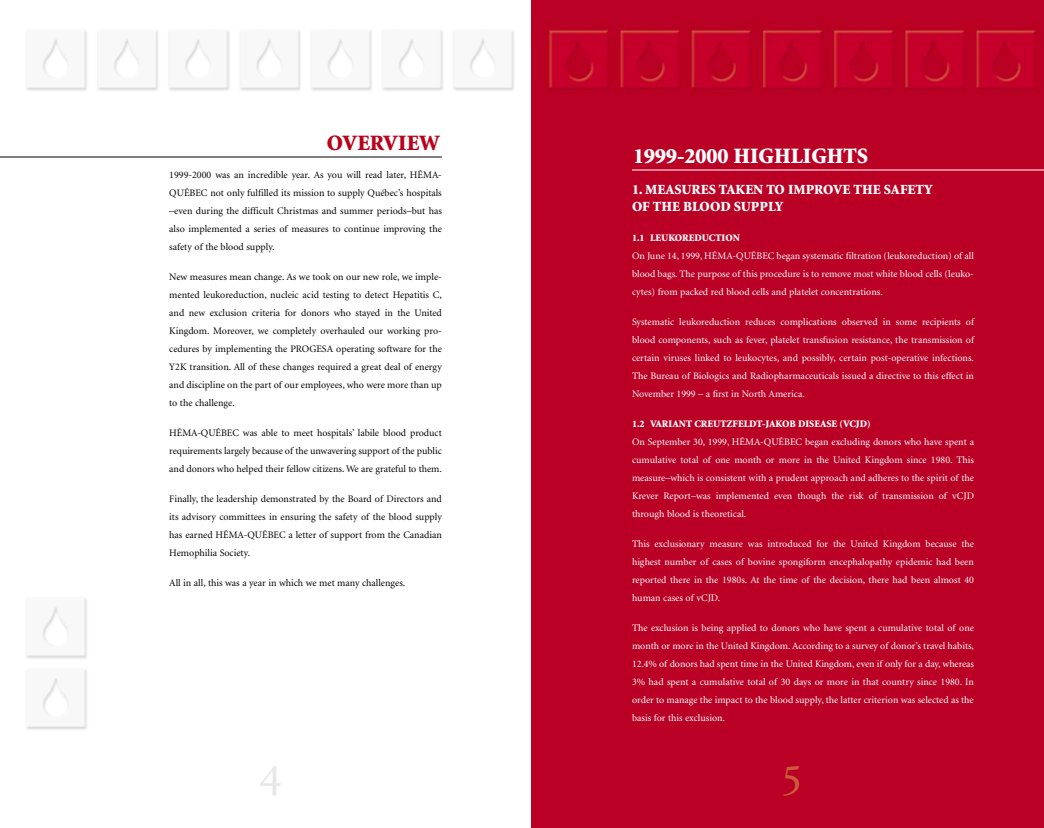
<style>
.page{position:relative;width:1044px;height:828px;background:#fff}
.page>*{position:absolute;margin:0;border:0;box-sizing:border-box;transform-origin:0 0}
.t1{font:900 22px "Minion";color:#fff}
.t2{font:900 22px "Minion";color:#bb001c}
.t3{font:900 14px/16.8px "Minion";color:#fff}
.t4{font:10px/18px "Minion";color:#fff;text-align:justify}
.t5{font:10px/18px "Minion";color:#000;text-align:justify}
.t6{font:900 10px "Minion";color:#fff}
</style>
<div class="page">
<div style="left:531px;top:0;width:513px;height:828px;background:#ba0025"></div>
<img style="left:26px;top:31px;width:488px;height:699px">
<div style="left:169px;top:171px;width:273px;height:491px;background:#fff"></div>
<hr style="left:0;top:156px;width:442px;height:2px;background:#000">
<hr style="left:632px;top:170px;width:412px;height:1px;background:#fff">
<svg style="left:783px;top:766px;width:16px;height:30px"></svg>
<h1 class="t2" style="left:327px;top:135px;width:115px">OVERVIEW</h1>
<p class="t5" style="left:169px;top:167px;width:274px">1999-2000 was an incredible year. As you will read later, HÉMA-QUÉBEC not only fulfilled its mission to supply Québec’s hospitals –even during the difficult Christmas and summer periods–but has also implemented a series of measures to continue improving the safety of the blood supply.</p>
<p class="t5" style="left:169px;top:269px;width:274px">New measures mean change. As we took on our new role, we imple&shy;mented leukoreduction, nucleic acid testing to detect Hepatitis C, and new exclusion criteria for donors who stayed in the United Kingdom. Moreover, we completely overhauled our working pro&shy;cedures by implementing the PROGESA operating software for the Y2K transition. All of these changes required a great deal of energy and discipline on the part of our employees, who were more than up to the challenge.</p>
<p class="t5" style="left:169px;top:425px;width:274px">HÉMA-QUÉBEC was able to meet hospitals’ labile blood product requirements largely because of the unwavering support of the public and donors who helped their fellow citizens. We are grateful to them.</p>
<p class="t5" style="left:169px;top:491px;width:274px">Finally, the leadership demonstrated by the Board of Directors and its advisory committees in ensuring the safety of the blood supply has earned HÉMA-QUÉBEC a letter of support from the Canadian Hemophilia Society.</p>
<p class="t5" style="left:169px;top:575px;width:238px">All in all, this was a year in which we met many challenges.</p>
<h1 class="t1" style="left:633px;top:148px;width:237px">1999-2000 HIGHLIGHTS</h1>
<h2 class="t3" style="left:632px;top:182px;width:302px">1. MEASURES TAKEN TO IMPROVE THE SAFETY<br>OF THE BLOOD SUPPLY</h2>
<p class="t6" style="left:632px;top:234px;width:109px">1.1 LEUKOREDUCTION</p>
<p class="t4" style="left:632px;top:247px;width:343px">On June 14, 1999, HÉMA-QUÉBEC began systematic filtration (leukoreduction) of all blood bags. The purpose of this procedure is to remove most white blood cells (leuko&shy;cytes) from packed red blood cells and platelet concentrations.</p>
<p class="t4" style="left:632px;top:313px;width:344px">Systematic leukoreduction reduces complications observed in some recipients of blood components, such as fever, platelet transfusion resistance, the transmission of certain viruses linked to leukocytes, and possibly, certain post-operative infections.<br>The Bureau of Biologics and Radiopharmaceuticals issued a directive to this effect in November 1999 – a first in North America.</p>
<p class="t6" style="left:632px;top:420px;width:240px">1.2 VARIANT CREUTZFELDT-JAKOB DISEASE (VCJD)</p>
<p class="t4" style="left:632px;top:433px;width:344px">On September 30, 1999, HÉMA-QUÉBEC began excluding donors who have spent a cumulative total of one month or more in the United Kingdom since 1980. This measure–which is consistent with a prudent approach and adheres to the spirit of the Krever Report–was implemented even though the risk of transmission of vCJD through blood is theoretical.</p>
<p class="t4" style="left:632px;top:535px;width:344px">This exclusionary measure was introduced for the United Kingdom because the highest number of cases of bovine spongiform encephalopathy epidemic had been reported there in the 1980s. At the time of the decision, there had been almost 40 human cases of vCJD.</p>
<p class="t4" style="left:632px;top:619px;width:344px">The exclusion is being applied to donors who have spent a cumulative total of one month or more in the United Kingdom. According to a survey of donor’s travel habits, 12.4% of donors had spent time in the United Kingdom, even if only for a day, whereas 3% had spent a cumulative total of 30 days or more in that country since 1980. In order to manage the impact to the blood supply, the latter criterion was selected as the basis for this exclusion.</p>
</div>
